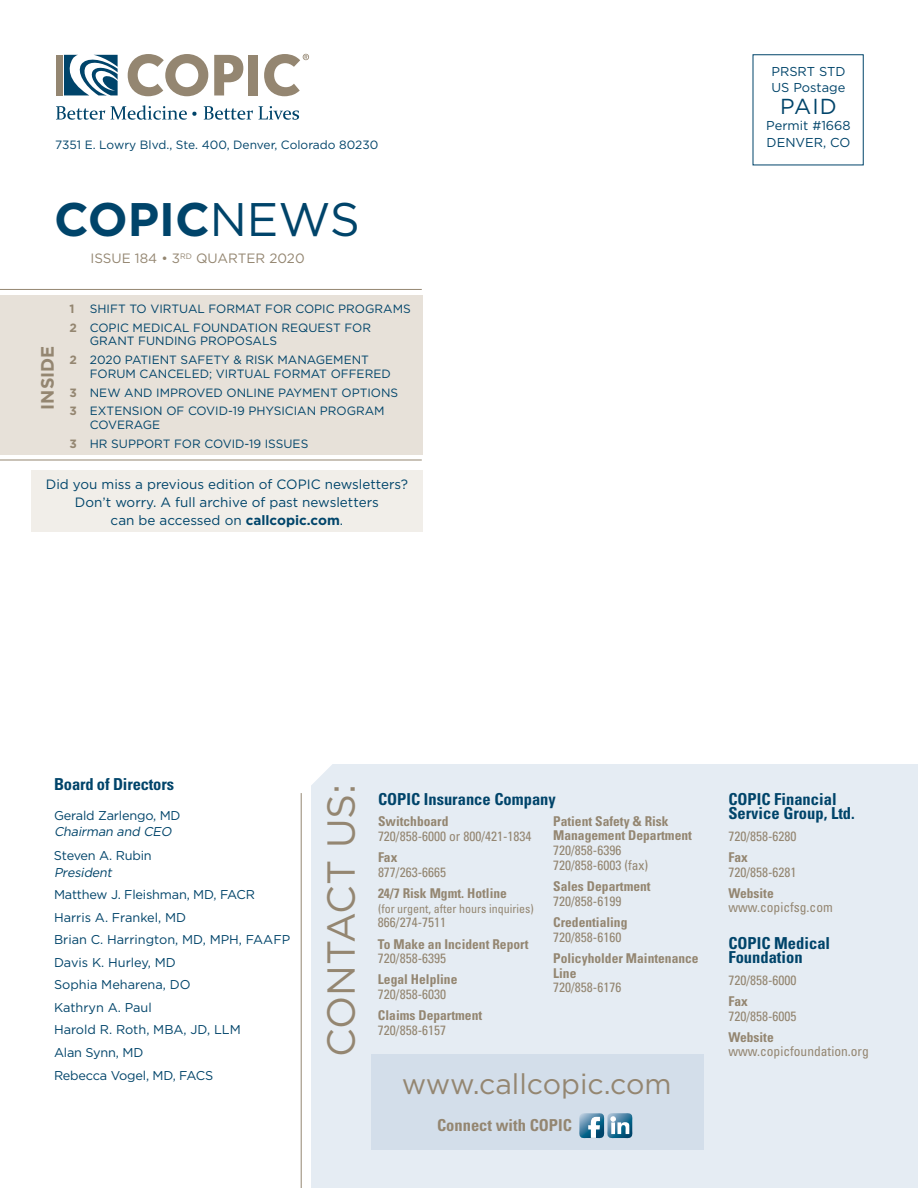
<style>
.page{position:relative;width:918px;height:1188px;background:#fff}
.page>*{position:absolute;margin:0;border:0;box-sizing:border-box;transform-origin:0 0}
.t1{font:700 47.1px "Gotham";color:#00446a}
.t2{font:39px "Gotham";color:#948671}
.t3{font:28.5px "Gotham";color:#948671}
.t4{font:21.75px "Gotham";color:#00446a}
.t5{font:700 18px "Gotham";color:#948671}
.t6{font:700 condensed 16.5px/14.5px "Univers";color:#00446a}
.t7{font:700 condensed 16.5px "Univers";color:#948671}
.t8{font:condensed 13.5px/14.5px "Univers";color:#948671}
.t9{font:700 condensed 13.5px/14.5px "Univers";color:#948671}
.t10{font:13.5px/18px "Gotham";color:#00446a;text-align:center}
.t11{font:13.5px "Gotham";color:#948671}
.t12{font:12.9px/16.4px "Gotham";color:#00446a}
.t13{font:12.75px/22.5px "Gotham";letter-spacing:-.015em;color:#00446a}
.t14{font:italic 12.75px "Gotham";color:#00446a}
.t15{font:12px/18.9px "Gotham";color:#00446a}
.t16{font:condensed 12px "Univers";color:#948671}
.t17{font:700 12px "Gotham";color:#948671}
.s1{font-weight:400}
.s2{font-weight:700;color:#948671}
.s3{font-weight:700}
</style>
<div class="page">
<div style="left:0;top:295px;width:423px;height:159px;background:#e7e1d9"></div>
<hr style="left:0;top:289px;width:422px;height:1px;background:#948671">
<hr style="left:0;top:460px;width:422px;height:1px;background:#948671">
<div style="left:31px;top:470px;width:392px;height:62px;background:#f1eee9"></div>
<div style="left:56px;top:55px;width:7px;height:40px;background:#948671"></div>
<svg style="left:56px;top:105px;width:141px;height:15px"></svg>
<svg style="left:204px;top:106px;width:95px;height:14px"></svg>
<svg style="left:128px;top:54px;width:80px;height:42px"></svg>
<svg style="left:214px;top:55px;width:29px;height:40px"></svg>
<div style="left:248px;top:55px;width:10px;height:40px;background:#948671"></div>
<svg style="left:64px;top:55px;width:54px;height:40px"></svg>
<svg style="left:264px;top:54px;width:45px;height:42px"></svg>
<hr style="left:301px;top:793px;width:1px;height:395px;background:#948671">
<div style="left:311px;top:765px;width:607px;height:423px;background:#e5ecf3"></div>
<svg style="left:311px;top:764px;width:26px;height:21px"></svg>
<div style="left:371px;top:1054px;width:332px;height:96px;background:#d3deea"></div>
<svg style="left:579px;top:1113px;width:53px;height:25px"></svg>
<p class="t12" style="left:771px;top:63px;width:76px">PRSRT STD<br>US Postage</p>
<h3 class="t4" style="left:780px;top:94px;width:58px">PAID</h3>
<p class="t12" style="left:766px;top:118px;width:86px">Permit #1668</p>
<p class="t15" style="left:55px;top:135px;width:325px">7351 E. Lowry Blvd., Ste. 400, Denver, Colorado 80230</p>
<p class="t12" style="left:767px;top:134px;width:85px">DENVER, CO</p>
<h1 class="t1" style="left:54px;top:192px;width:307px">COPIC<span class="s1">NEWS</span></h1>
<p class="t11" style="left:91px;top:251px;width:216px">ISSUE 184 • 3<sup>RD</sup> QUARTER 2020</p>
<h3 class="t5" style="left:37px;top:410px;width:65px;rotate:-90deg">INSIDE</h3>
<p class="t15" style="left:69px;top:299px;width:343px;text-indent:20px">SHIFT TO VIRTUAL FORMAT FOR COPIC PROGRAMS<br><span class="s2">2</span> COPIC MEDICAL FOUNDATION REQUEST FOR</p>
<p class="t15" style="left:69px;top:331px;width:301px;text-indent:20px">GRANT FUNDING PROPOSALS<br><span class="s2">2</span> 2020 PATIENT SAFETY &amp; RISK MANAGEMENT</p>
<p class="t15" style="left:69px;top:364px;width:330px;text-indent:20px">FORUM CANCELED; VIRTUAL FORMAT OFFERED<br><span class="s2">3</span> NEW AND IMPROVED ONLINE PAYMENT OPTIONS<br><span class="s2">3</span> EXTENSION OF COVID-19 PHYSICIAN PROGRAM</p>
<p class="t15" style="left:69px;top:415px;width:240px;text-indent:20px">COVERAGE<br><span class="s2">3</span> HR SUPPORT FOR COVID-19 ISSUES</p>
<p class="t17" style="left:69px;top:302px;width:7px">1</p>
<p class="t10" style="left:46px;top:475px;width:364px">Did you miss a previous edition of COPIC newsletters?<br>Don’t worry. A full archive of past newsletters<br>can be accessed on <span class="s3">callcopic.com</span>.</p>
<h3 class="t6" style="left:54px;top:776px;width:122px">Board of Directors</h3>
<p class="t13" style="left:54px;top:804px;width:128px">Gerald Zarlengo, MD</p>
<p class="t14" style="left:54px;top:824px;width:122px">Chairman and CEO</p>
<p class="t13" style="left:54px;top:844px;width:99px">Steven A. Rubin</p>
<p class="t14" style="left:54px;top:865px;width:62px">President</p>
<p class="t13" style="left:54px;top:883px;width:238px">Matthew J. Fleishman, MD, FACR<br>Harris A. Frankel, MD<br>Brian C. Harrington, MD, MPH, FAAFP<br>Davis K. Hurley, MD<br>Sophia Meharena, DO<br>Kathryn A. Paul<br>Harold R. Roth, MBA, JD, LLM<br>Alan Synn, MD<br>Rebecca Vogel, MD, FACS</p>
<h2 class="t2" style="left:320px;top:1057px;width:275px;rotate:-90deg">CONTACT US:</h2>
<h3 class="t6" style="left:378px;top:791px;width:179px">COPIC Insurance Company</h3>
<p class="t9" style="left:378px;top:814px;width:72px">Switchboard</p>
<p class="t8" style="left:378px;top:828px;width:155px">720/858-6000 or 800/421-1834</p>
<p class="t9" style="left:378px;top:850px;width:21px">Fax</p>
<p class="t8" style="left:378px;top:864px;width:70px">877/263-6665</p>
<p class="t9" style="left:378px;top:886px;width:130px">24/7 Risk Mgmt. Hotline</p>
<p class="t16" style="left:378px;top:901px;width:157px">(for urgent, after hours inquiries)</p>
<p class="t8" style="left:378px;top:915px;width:70px">866/274-7511</p>
<p class="t9" style="left:378px;top:936px;width:152px">To Make an Incident Report</p>
<p class="t8" style="left:378px;top:951px;width:70px">720/858-6395</p>
<p class="t9" style="left:378px;top:972px;width:81px">Legal Helpline</p>
<p class="t8" style="left:378px;top:987px;width:70px">720/858-6030</p>
<p class="t9" style="left:378px;top:1008px;width:106px">Claims Department</p>
<p class="t8" style="left:378px;top:1023px;width:70px">720/858-6157</p>
<p class="t9" style="left:553px;top:814px;width:140px">Patient Safety &amp; Risk<br>Management Department</p>
<p class="t8" style="left:553px;top:843px;width:97px">720/858-6396<br>720/858-6003 (fax)</p>
<p class="t9" style="left:553px;top:879px;width:99px">Sales Department</p>
<p class="t8" style="left:553px;top:893px;width:70px">720/858-6199</p>
<p class="t9" style="left:553px;top:915px;width:76px">Credentialing</p>
<p class="t8" style="left:553px;top:929px;width:70px">720/858-6160</p>
<p class="t9" style="left:553px;top:951px;width:147px">Policyholder Maintenance<br>Line</p>
<p class="t8" style="left:553px;top:980px;width:70px">720/858-6176</p>
<h3 class="t3" style="left:402px;top:1068px;width:271px">www.callcopic.com</h3>
<h3 class="t7" style="left:437px;top:1115px;width:136px">Connect with COPIC</h3>
<h3 class="t6" style="left:728px;top:791px;width:128px">COPIC Financial<br>Service Group, Ltd.</h3>
<p class="t8" style="left:728px;top:828px;width:70px">720/858-6280</p>
<p class="t9" style="left:728px;top:850px;width:21px">Fax</p>
<p class="t8" style="left:728px;top:864px;width:70px">720/858-6281</p>
<p class="t9" style="left:728px;top:886px;width:47px">Website</p>
<p class="t8" style="left:728px;top:900px;width:106px">www.copicfsg.com</p>
<h3 class="t6" style="left:728px;top:935px;width:103px">COPIC Medical<br>Foundation</h3>
<p class="t8" style="left:728px;top:972px;width:70px">720/858-6000</p>
<p class="t9" style="left:728px;top:994px;width:21px">Fax</p>
<p class="t8" style="left:728px;top:1008px;width:70px">720/858-6005</p>
<p class="t9" style="left:728px;top:1030px;width:47px">Website</p>
<p class="t8" style="left:728px;top:1044px;width:142px">www.copicfoundation.org</p>
</div>
